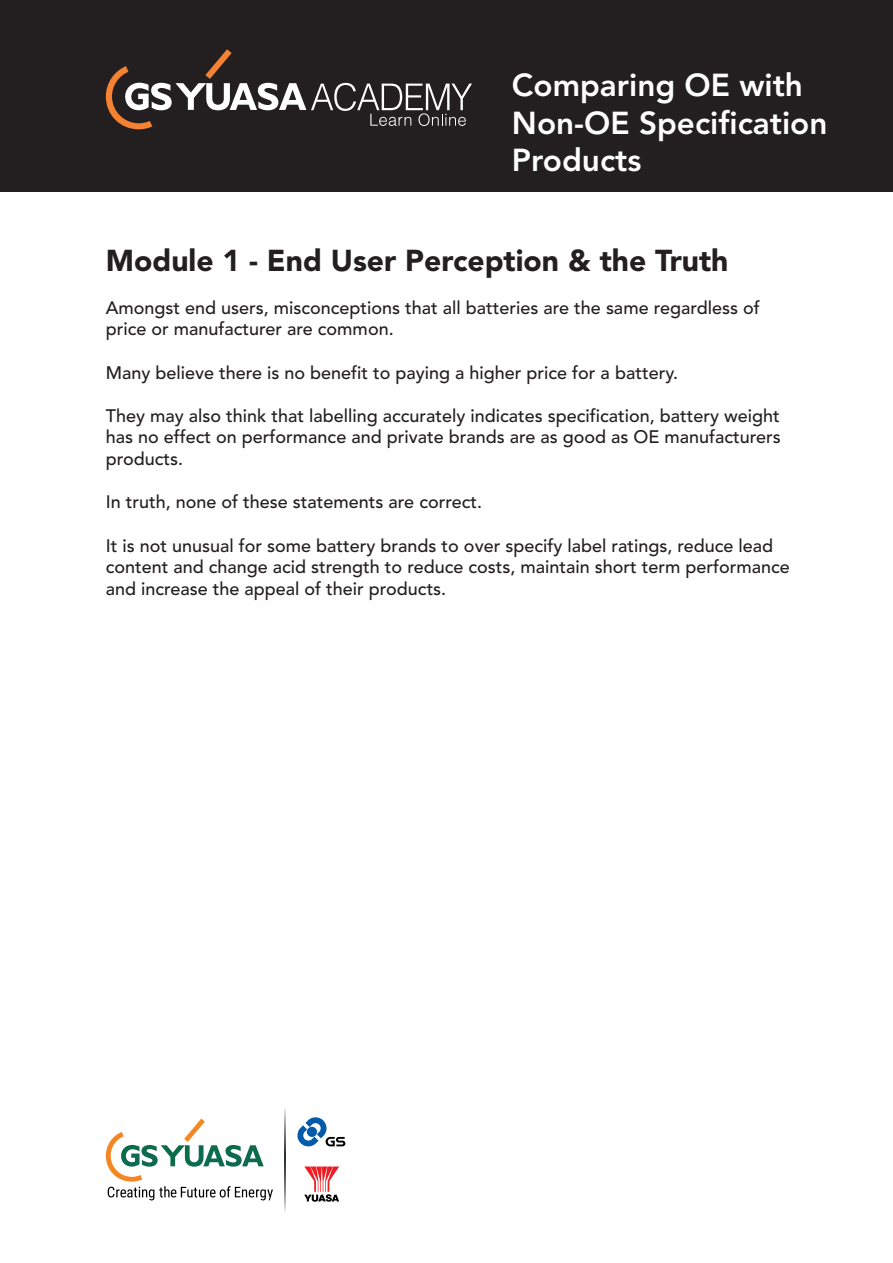
<style>
.page{position:relative;width:893px;height:1263px;background:#fff}
.page>*{position:absolute;margin:0;border:0;box-sizing:border-box;transform-origin:0 0}
.t1{font:800 31.5px/37.8px "Avenir";color:#fff}
.t2{font:900 30px "Avenir";color:#231f20}
.t3{font:500 18px/21.6px "Avenir";color:#231f20}
</style>
<div class="page">
<div style="left:0;top:0;width:893px;height:191px;background:#231f20"></div>
<svg style="left:106px;top:49px;width:366px;height:80px"></svg>
<svg style="left:304px;top:1166px;width:35px;height:36px"></svg>
<svg style="left:297px;top:1117px;width:48px;height:29px"></svg>
<svg style="left:285px;top:1108px;width:1px;height:104px"></svg>
<svg style="left:106px;top:1118px;width:167px;height:82px"></svg>
<h1 class="t1" style="left:512px;top:67px;width:317px">Comparing OE with<br>Non-OE Specification<br>Products</h1>
<h2 class="t2" style="left:106px;top:238px;width:624px">Module 1 - End User Perception &amp; the Truth</h2>
<p class="t3" style="left:106px;top:297px;width:655px">Amongst end users, misconceptions that all batteries are the same regardless of price or manufacturer are common.</p>
<p class="t3" style="left:106px;top:362px;width:574px">Many believe there is no benefit to paying a higher price for a battery.</p>
<p class="t3" style="left:106px;top:405px;width:676px;text-align:justify">They may also think that labelling accurately indicates specification, battery weight has no effect on performance and private brands are as good as OE manufacturers products.</p>
<p class="t3" style="left:106px;top:492px;width:378px">In truth, none of these statements are correct.</p>
<p class="t3" style="left:106px;top:535px;width:685px">It is not unusual for some battery brands to over specify label ratings, reduce lead content and change acid strength to reduce costs, maintain short term performance and increase the appeal of their products.</p>
</div>
